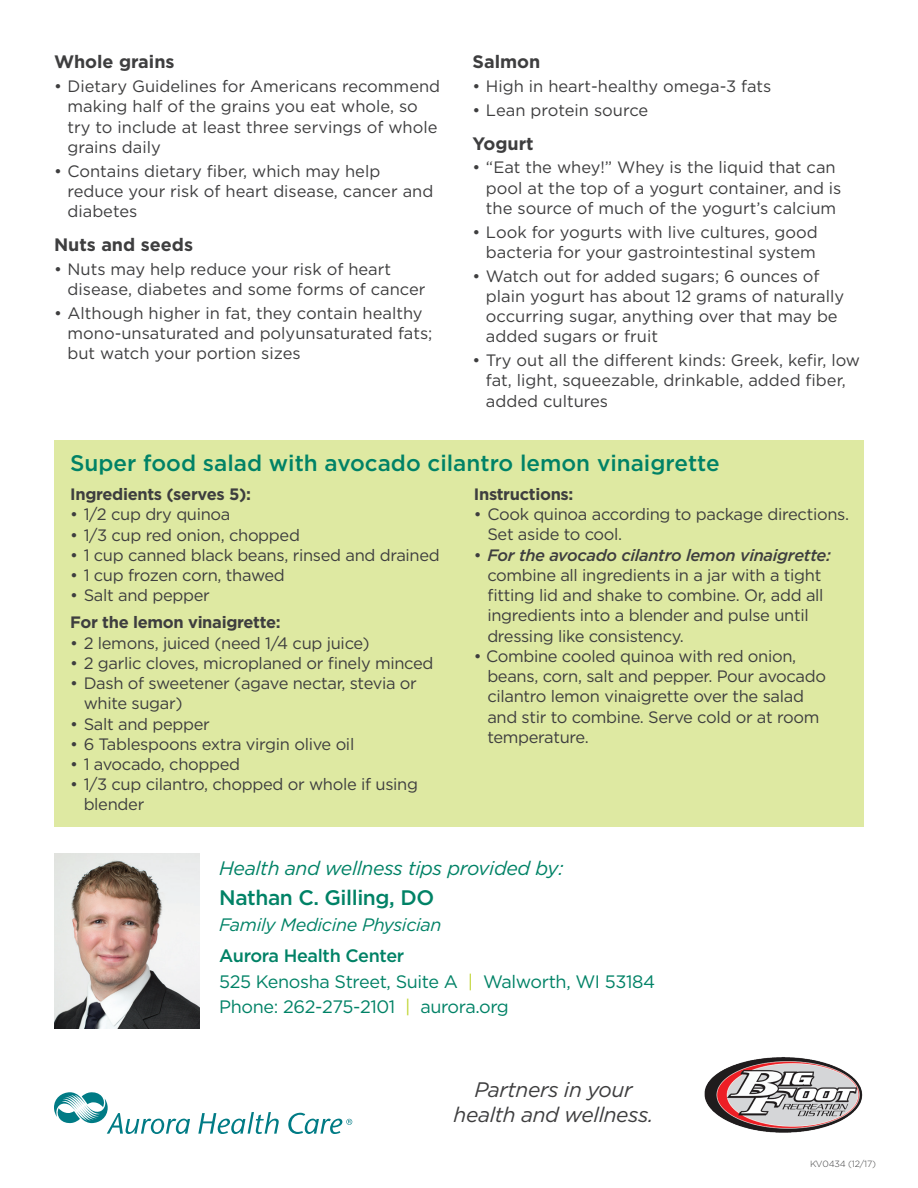
<style>
.page{position:relative;width:918px;height:1188px;background:#fff}
.page>*{position:absolute;margin:0;border:0;box-sizing:border-box;transform-origin:0 0}
.t1{font:500 22.5px "Gotham";color:#008266}
.t2{font:italic 21px/25.5px "Gotham";letter-spacing:-.02em;color:#3e3e3f;text-align:center}
.t3{font:500 21px "Gotham";letter-spacing:-.02em;color:#008266}
.t4{font:italic 19.5px "Gotham";letter-spacing:-.02em;color:#008266}
.t5{font:18px/25.5px "Gotham";letter-spacing:-.02em;color:#008266}
.t6{font:700 18px "Gotham";color:#3e3e3f}
.t7{font:italic 18px "Gotham";letter-spacing:-.02em;color:#008266}
.t8{font:16.5px/20.2px "Gotham";letter-spacing:-.015em;color:#3e3e3f}
.t9{font:700 16.5px "Gotham";letter-spacing:-.02em;color:#3e3e3f}
.t10{font:300 9px "Gotham";letter-spacing:-.02em;color:#3e3e3f}
.s1{font-weight:500;font-style:italic}
.s2{font-weight:500}
.s3{color:#bfd430}
</style>
<div class="page">
<img style="left:54px;top:853px;width:146px;height:175px">
<div style="left:54px;top:441px;width:810px;height:386px;background:#dee9a2"></div>
<img style="left:704px;top:1057px;width:159px;height:76px">
<svg style="left:198px;top:1112px;width:81px;height:22px"></svg>
<svg style="left:54px;top:1092px;width:136px;height:42px"></svg>
<svg style="left:288px;top:1113px;width:64px;height:21px"></svg>
<p class="t6" style="left:54px;top:50px;width:122px">Whole grains</p>
<p class="t8" style="left:67px;top:76px;width:374px;text-indent:-13px">• Dietary Guidelines for Americans recommend making half of the grains you eat whole, so try to include at least three servings of whole grains daily</p>
<p class="t8" style="left:67px;top:160px;width:367px;text-indent:-13px">• Contains dietary fiber, which may help reduce your risk of heart disease, cancer and diabetes</p>
<p class="t6" style="left:54px;top:233px;width:141px">Nuts and seeds</p>
<p class="t8" style="left:67px;top:258px;width:359px;text-indent:-13px">• Nuts may help reduce your risk of heart disease, diabetes and some forms of cancer</p>
<p class="t8" style="left:67px;top:302px;width:366px;text-indent:-13px">• Although higher in fat, they contain healthy mono-unsaturated and polyunsaturated fats; but watch your portion sizes</p>
<p class="t6" style="left:472px;top:50px;width:69px">Salmon</p>
<p class="t8" style="left:472px;top:76px;width:300px">• High in heart-healthy omega-3 fats</p>
<p class="t8" style="left:472px;top:100px;width:177px">• Lean protein source</p>
<p class="t6" style="left:472px;top:131px;width:63px">Yogurt</p>
<p class="t8" style="left:486px;top:157px;width:357px;text-indent:-13px">• “Eat the whey!” Whey is the liquid that can pool at the top of a yogurt container, and is the source of much of the yogurt’s calcium</p>
<p class="t8" style="left:472px;top:221px;width:347px;text-align:right">• Look for yogurts with live cultures, good bacteria for your gastrointestinal system</p>
<p class="t8" style="left:486px;top:265px;width:360px;text-indent:-13px">• Watch out for added sugars; 6 ounces of plain yogurt has about 12 grams of naturally occurring sugar, anything over that may be added sugars or fruit</p>
<p class="t8" style="left:486px;top:350px;width:376px;text-indent:-13px">• Try out all the different kinds: Greek, kefir, low fat, light, squeezable, drinkable, added fiber, added cultures</p>
<h1 class="t1" style="left:70px;top:449px;width:651px">Super food salad with avocado cilantro lemon vinaigrette</h1>
<p class="t9" style="left:70px;top:483px;width:182px">Ingredients (serves 5):</p>
<p class="t8" style="left:70px;top:504px;width:162px">• 1/2 cup dry quinoa</p>
<p class="t8" style="left:70px;top:524px;width:231px">• 1/3 cup red onion, chopped</p>
<p class="t8" style="left:70px;top:544px;width:371px">• 1 cup canned black beans, rinsed and drained</p>
<p class="t8" style="left:70px;top:565px;width:216px">• 1 cup frozen corn, thawed</p>
<p class="t8" style="left:70px;top:585px;width:141px">• Salt and pepper</p>
<p class="t9" style="left:70px;top:612px;width:212px">For the lemon vinaigrette:</p>
<p class="t8" style="left:70px;top:632px;width:301px">• 2 lemons, juiced (need 1/4 cup juice)</p>
<p class="t8" style="left:70px;top:652px;width:365px">• 2 garlic cloves, microplaned or finely minced</p>
<p class="t8" style="left:84px;top:673px;width:335px;text-indent:-13px">• Dash of sweetener (agave nectar, stevia or white sugar)</p>
<p class="t8" style="left:70px;top:713px;width:141px">• Salt and pepper</p>
<p class="t8" style="left:70px;top:733px;width:286px">• 6 Tablespoons extra virgin olive oil</p>
<p class="t8" style="left:70px;top:754px;width:171px">• 1 avocado, chopped</p>
<p class="t8" style="left:84px;top:774px;width:336px;text-indent:-13px">• 1/3 cup cilantro, chopped or whole if using blender</p>
<p class="t9" style="left:474px;top:483px;width:101px">Instructions:</p>
<p class="t8" style="left:487px;top:504px;width:363px;text-indent:-13px">• Cook quinoa according to package directions.<br>Set aside to cool.</p>
<p class="t8" style="left:487px;top:544px;width:345px;text-indent:-13px">• <span class="s1">For the avocado cilantro lemon vinaigrette: </span>combine all ingredients in a jar with a tight fitting lid and shake to combine. Or, add all ingredients into a blender and pulse until dressing like consistency.</p>
<p class="t8" style="left:487px;top:646px;width:340px;text-indent:-13px">• Combine cooled quinoa with red onion, beans, corn, salt and pepper. Pour avocado cilantro lemon vinaigrette over the salad and stir to combine. Serve cold or at room temperature.</p>
<p class="t4" style="left:219px;top:856px;width:346px">Health and wellness tips provided by:</p>
<p class="t3" style="left:219px;top:884px;width:216px">Nathan C. Gilling, DO</p>
<p class="t7" style="left:219px;top:913px;width:224px">Family Medicine Physician</p>
<p class="t5" style="left:219px;top:943px;width:438px"><span class="s2">Aurora Health Center<br></span>525 Kenosha Street, Suite A <span class="s3">|</span> Walworth, WI 53184<br>Phone: 262-275-2101 <span class="s3">|</span> aurora.org</p>
<p class="t2" style="left:454px;top:1076px;width:201px">Partners in your health and wellness.</p>
<p class="t10" style="left:810px;top:1158px;width:68px">KV0434 (12/17)</p>
</div>
